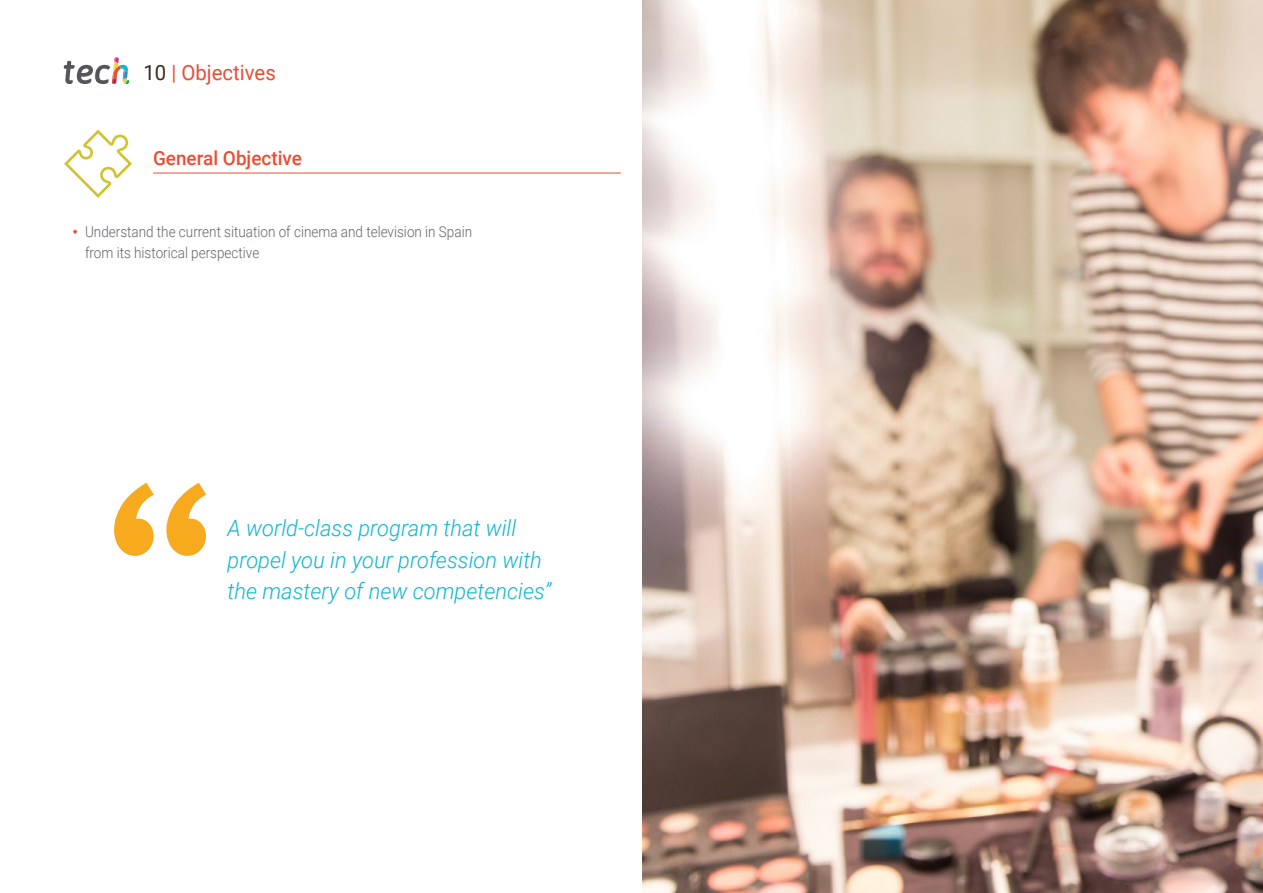
<style>
.page{position:relative;width:1263px;height:893px;background:#fff}
.page>*{position:absolute;margin:0;border:0;box-sizing:border-box;transform-origin:0 0}
.t1{font:italic 300 22.5px/31.5px "Roboto";color:#0fb6cf}
.t2{font:21px "Roboto";color:#e94d35}
.t3{font:500 19.5px "Roboto";color:#e94d35}
.t4{font:300 15px/21px "Roboto";color:#61646a;scale:.9 1}
.s1{color:#312e20}
</style>
<div class="page">
<hr style="left:153px;top:173px;width:468px;height:1px;background:#e94d35">
<svg style="left:64px;top:130px;width:68px;height:68px"></svg>
<img style="left:642px;top:0;width:621px;height:893px">
<svg style="left:64px;top:57px;width:65px;height:27px"></svg>
<svg style="left:114px;top:483px;width:92px;height:73px"></svg>
<h2 class="t2" style="left:144px;top:57px;width:134px"><span class="s1">10</span> | Objectives</h2>
<h3 class="t3" style="left:153px;top:144px;width:150px">General Objective</h3>
<p class="t4" style="left:85px;top:220px;width:432px">Understand the current situation of cinema and television in Spain from its historical perspective</p>
<h1 class="t1" style="left:227px;top:512px;width:325px">A world-class program that will propel you in your profession with the mastery of new competencies”</h1>
</div>
